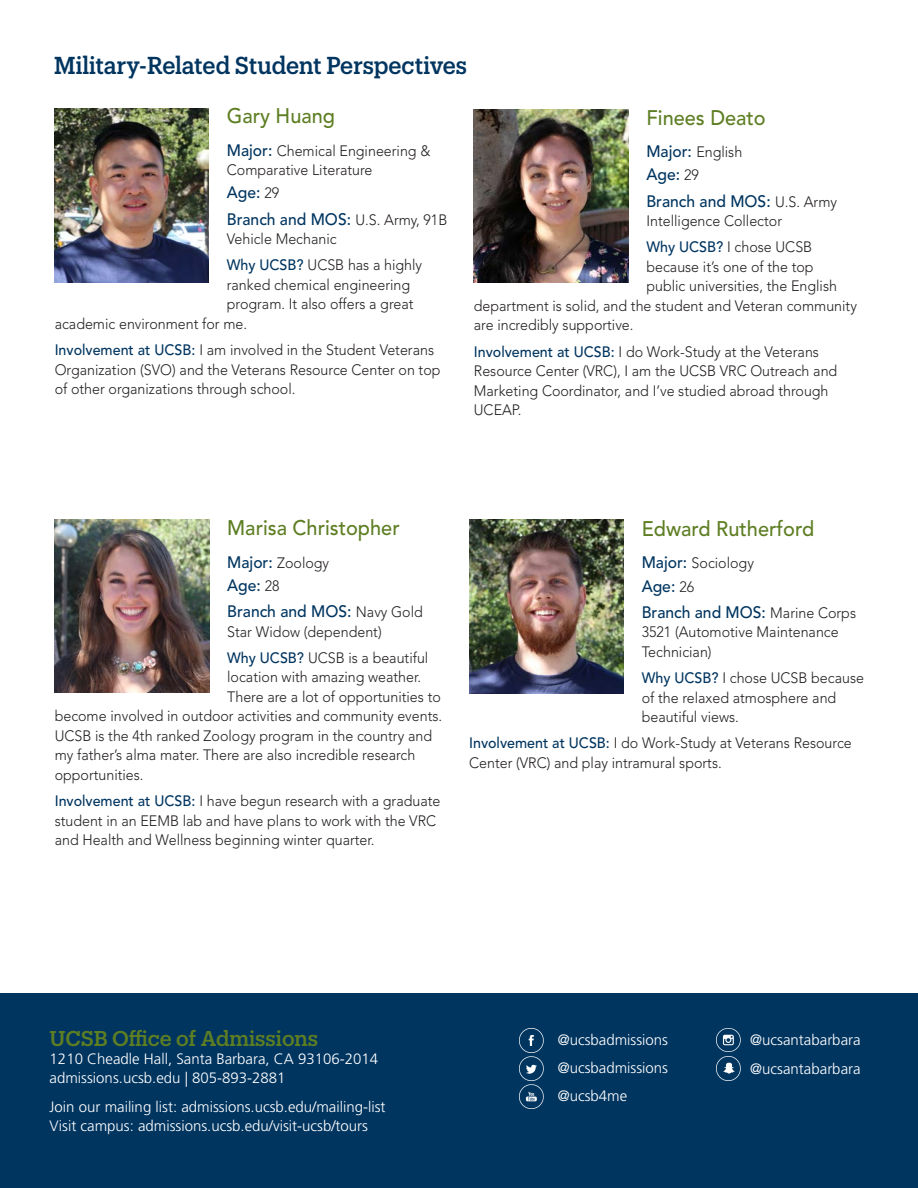
<style>
.page{position:relative;width:918px;height:1188px;background:#fff}
.page>*{position:absolute;margin:0;border:0;box-sizing:border-box;transform-origin:0 0}
.text_9_11_xtra{font:500 24px "Produkt";letter-spacing:-.005em;color:#003560;scale:.95 1}
.text_xtra_after{font:500 21px "Avenir LT Std";color:#5e7e23;scale:.95 1}
.subhead_12_a_c{font:500 21px "Produkt";color:#5e7e23}
.text_xtra_after-2{font:500 16.5px "Avenir LT Std";color:#003560;scale:.95 1}
.text_xtra_after-3{font:300 15px/19.5px "Avenir LT Std";color:#231f20;scale:.95 1}
.subhead_12_a_c-2{font:300 15px "Frutiger";color:#fff}
.table_body{font:300 15px "Frutiger";color:#fff}
.s1{font-weight:500;font-size:16.5px;color:#003560}
.s2{font-weight:300;font-size:15px;color:#231f20}
.s3{font-weight:500;color:#003560}
</style>
<div class="page">
<div style="left:0;top:993px;width:918px;height:195px;background:#003560"></div>
<img style="left:474px;top:109px;width:154px;height:173px">
<img style="left:54px;top:108px;width:155px;height:174px">
<img style="left:520px;top:1029px;width:23px;height:23px">
<img style="left:520px;top:1056px;width:23px;height:24px">
<img style="left:520px;top:1085px;width:23px;height:24px">
<img style="left:717px;top:1028px;width:24px;height:24px">
<img style="left:717px;top:1057px;width:24px;height:23px">
<div style="left:722px;top:1062px;width:14px;height:13px;background:#003560"></div>
<svg style="left:723px;top:1063px;width:11px;height:11px"></svg>
<img style="left:55px;top:520px;width:154px;height:173px">
<img style="left:469px;top:520px;width:155px;height:173px">
<p class="text_9_11_xtra" style="left:54px;top:48px;width:436px">Military-Related Student Perspectives</p>
<p class="text_xtra_after" style="left:227px;top:104px;width:115px">Gary Huang</p>
<p class="text_xtra_after-3" style="left:227px;top:141px;width:216px"><span class="s1">Major:</span> Chemical Engineering &amp;<br>Comparative Literature</p>
<p class="text_xtra_after-2" style="left:227px;top:183px;width:57px">Age: <span class="s2">29</span></p>
<p class="text_xtra_after-2" style="left:227px;top:209px;width:234px">Branch and MOS: <span class="s2">U.S. Army, 91B</span></p>
<p class="text_xtra_after-3" style="left:227px;top:229px;width:117px">Vehicle Mechanic</p>
<p class="text_xtra_after-3" style="left:227px;top:256px;width:207px"><span class="s3">Why UCSB?</span> UCSB has a highly</p>
<p class="text_xtra_after-3" style="left:227px;top:275px;width:195px">ranked chemical engineering</p>
<p class="text_xtra_after-3" style="left:227px;top:295px;width:198px">program. It also offers a great</p>
<p class="text_xtra_after-3" style="left:55px;top:314px;width:204px">academic environment for me.</p>
<p class="text_xtra_after-3" style="left:55px;top:340px;width:408px"><span class="s3">Involvement at UCSB:</span> I am involved in the Student Veterans<br>Organization (SVO) and the Veterans Resource Center on top of other organizations through school.</p>
<p class="text_xtra_after" style="left:646px;top:105px;width:127px">Finees Deato</p>
<p class="text_xtra_after-3" style="left:646px;top:142px;width:102px"><span class="s1">Major:</span> English</p>
<p class="text_xtra_after-2" style="left:646px;top:165px;width:57px">Age: <span class="s2">29</span></p>
<p class="text_xtra_after-2" style="left:646px;top:191px;width:202px">Branch and MOS: <span class="s2">U.S. Army</span></p>
<p class="text_xtra_after-3" style="left:646px;top:211px;width:144px">Intelligence Collector</p>
<p class="text_xtra_after-3" style="left:646px;top:238px;width:176px"><span class="s3">Why UCSB?</span> I chose UCSB</p>
<p class="text_xtra_after-3" style="left:646px;top:257px;width:177px">because it’s one of the top</p>
<p class="text_xtra_after-3" style="left:646px;top:277px;width:202px">public universities, the English</p>
<p class="text_xtra_after-3" style="left:474px;top:296px;width:405px">department is solid, and the student and Veteran community</p>
<p class="text_xtra_after-3" style="left:474px;top:316px;width:170px">are incredibly supportive.</p>
<p class="text_xtra_after-3" style="left:474px;top:342px;width:384px"><span class="s3">Involvement at UCSB:</span> I do Work-Study at the Veterans Resource Center (VRC), I am the UCSB VRC Outreach and Marketing Coordinator, and I’ve studied abroad through UCEAP.</p>
<p class="text_xtra_after" style="left:227px;top:516px;width:183px">Marisa Christopher</p>
<p class="text_xtra_after-3" style="left:227px;top:553px;width:109px"><span class="s1">Major:</span> Zoology</p>
<p class="text_xtra_after-2" style="left:227px;top:576px;width:57px">Age: <span class="s2">28</span></p>
<p class="text_xtra_after-2" style="left:227px;top:602px;width:207px">Branch and MOS: <span class="s2">Navy Gold</span></p>
<p class="text_xtra_after-3" style="left:227px;top:622px;width:164px">Star Widow (dependent)</p>
<p class="text_xtra_after-3" style="left:227px;top:648px;width:213px"><span class="s3">Why UCSB?</span> UCSB is a beautiful</p>
<p class="text_xtra_after-3" style="left:227px;top:668px;width:206px">location with amazing weather.</p>
<p class="text_xtra_after-3" style="left:227px;top:687px;width:226px">There are a lot of opportunities to</p>
<p class="text_xtra_after-3" style="left:55px;top:707px;width:409px">become involved in outdoor activities and community events.</p>
<p class="text_xtra_after-3" style="left:55px;top:726px;width:399px">UCSB is the 4th ranked Zoology program in the country and</p>
<p class="text_xtra_after-3" style="left:55px;top:746px;width:381px">my father’s alma mater. There are also incredible research</p>
<p class="text_xtra_after-3" style="left:55px;top:765px;width:95px">opportunities.</p>
<p class="text_xtra_after-3" style="left:55px;top:791px;width:408px"><span class="s3">Involvement at UCSB:</span> I have begun research with a graduate student in an EEMB lab and have plans to work with the VRC and Health and Wellness beginning winter quarter.</p>
<p class="text_xtra_after" style="left:642px;top:517px;width:183px">Edward Rutherford</p>
<p class="text_xtra_after-3" style="left:642px;top:554px;width:120px"><span class="s1">Major:</span> Sociology</p>
<p class="text_xtra_after-2" style="left:642px;top:576px;width:57px">Age: <span class="s2">26</span></p>
<p class="text_xtra_after-2" style="left:642px;top:602px;width:227px">Branch and MOS: <span class="s2">Marine Corps</span></p>
<p class="text_xtra_after-3" style="left:642px;top:623px;width:209px">3521 (Automotive Maintenance<br>Technician)</p>
<p class="text_xtra_after-3" style="left:642px;top:668px;width:236px"><span class="s3">Why UCSB?</span> I chose UCSB because of the relaxed atmosphere and beautiful views.</p>
<p class="text_xtra_after-3" style="left:469px;top:734px;width:404px"><span class="s3">Involvement at UCSB:</span> I do Work-Study at Veterans Resource<br>Center (VRC) and play intramural sports.</p>
<p class="subhead_12_a_c" style="left:50px;top:1024px;width:270px">UCSB Office of Admissions</p>
<p class="subhead_12_a_c-2" style="left:50px;top:1051px;width:330px">1210 Cheadle Hall, Santa Barbara, CA 93106-2014</p>
<p class="subhead_12_a_c-2" style="left:50px;top:1070px;width:237px">admissions.ucsb.edu | 805-893-2881</p>
<p class="subhead_12_a_c-2" style="left:50px;top:1099px;width:337px">Join our mailing list: admissions.ucsb.edu/mailing-list</p>
<p class="subhead_12_a_c-2" style="left:50px;top:1118px;width:320px">Visit campus: admissions.ucsb.edu/visit-ucsb/tours</p>
<p class="table_body" style="left:558px;top:1031px;width:112px">@ucsbadmissions</p>
<p class="table_body" style="left:558px;top:1059px;width:112px">@ucsbadmissions</p>
<p class="table_body" style="left:558px;top:1087px;width:71px">@ucsb4me</p>
<p class="table_body" style="left:750px;top:1031px;width:112px">@ucsantabarbara</p>
<p class="table_body" style="left:750px;top:1060px;width:112px">@ucsantabarbara</p>
</div>
